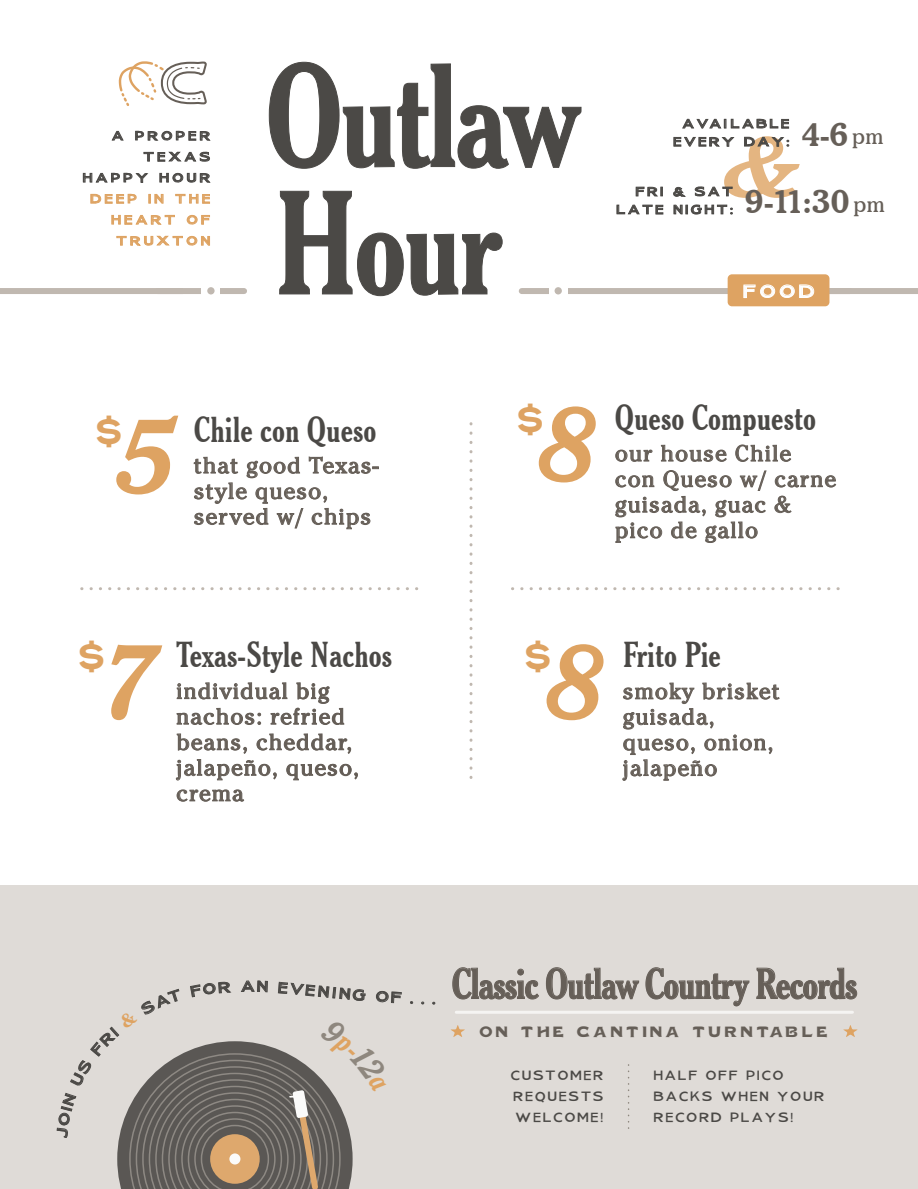
<style>
.page{position:relative;width:918px;height:1189px;background:#fff}
.page>*{position:absolute;margin:0;border:0;box-sizing:border-box;transform-origin:0 0}
.t1{font:700 condensed 142.2px/127.2px "Cheltenham BT";letter-spacing:-.025em;color:#4b4946}
.t2{font:108.6px "Cheltenham BT Bold Italic Headline";color:#dea362}
.t3{font:81px "Cheltenham BT Bold Italic Headline";color:#dea362;scale:1.2 1}
.t4{font:700 condensed 42px "Cheltenham BT";letter-spacing:-.025em;color:#665f58}
.t5{font:700 41.4px "Henderson Sans Basic";color:#dea362}
.t6{font:700 condensed 35.1px "Cheltenham BT";color:#4b4946}
.t7{font:700 33.9px "Cheltenham BT";color:#665f58}
.t8{font:22.5px/25.5px "Cheltenham Std";letter-spacing:.05em;color:#665f58}
.t9{font:18px "KHEGYPTIANUPPER Regular";color:#fff;scale:1.2 1}
.t10{font:15px "KHJOCKOBOLD Regular";letter-spacing:.2em;color:#665f58}
.t11{font:15px "KHEGYPTIANUPPER Regular";color:#4b4946;scale:1.2 1}
.t12{font:13.5px/21px "KHEGYPTIANUPPER Regular";letter-spacing:.1em;color:#4b4946;text-align:justify;scale:1.1 1}
.t13{font:12.6px/18px "KHEGYPTIANUPPER Regular";letter-spacing:.15em;color:#4b4946;text-align:right;scale:1.2 1}
.t14{font:12.6px/21px "KHEGYPTIANUPPER Regular";letter-spacing:.2em;color:#dea362;text-align:right;scale:1.2 1}
.t15{font:12.6px/21px "KHEGYPTIANUPPER Regular";letter-spacing:.2em;color:#4b4946;text-align:right;scale:1.2 1}
.s1{font-family:"Myriad Pro"}
.s2{font-weight:400;font-size:27px}
.s3{font-family:"KHWHISKEYBLOCK Regular"}
</style>
<div class="page">
<svg style="left:268px;top:61px;width:314px;height:108px"></svg>
<svg style="left:279px;top:190px;width:224px;height:106px"></svg>
<div style="left:522px;top:288px;width:328px;height:6px;background:#c0b8b0"></div>
<div style="left:787px;top:288px;width:131px;height:6px;background:#c0b8b0"></div>
<div style="left:158px;top:288px;width:86px;height:6px;background:#c0b8b0"></div>
<div style="left:0;top:288px;width:183px;height:6px;background:#c0b8b0"></div>
<div style="left:202px;top:277px;width:18px;height:28px;background:#fff"></div>
<div style="left:207px;top:287px;width:8px;height:7px;background:#c0b8b0;border-radius:50%"></div>
<div style="left:549px;top:277px;width:18px;height:28px;background:#fff"></div>
<div style="left:555px;top:287px;width:7px;height:7px;background:#c0b8b0;border-radius:50%"></div>
<svg style="left:118px;top:61px;width:89px;height:45px"></svg>
<svg style="left:112px;top:130px;width:11px;height:10px"></svg>
<svg style="left:135px;top:131px;width:75px;height:10px"></svg>
<svg style="left:144px;top:151px;width:66px;height:11px"></svg>
<svg style="left:83px;top:172px;width:65px;height:11px"></svg>
<svg style="left:160px;top:173px;width:50px;height:10px"></svg>
<svg style="left:91px;top:194px;width:45px;height:10px"></svg>
<svg style="left:149px;top:194px;width:14px;height:9px"></svg>
<svg style="left:175px;top:194px;width:35px;height:10px"></svg>
<svg style="left:112px;top:214px;width:63px;height:11px"></svg>
<svg style="left:186px;top:215px;width:24px;height:10px"></svg>
<svg style="left:117px;top:236px;width:93px;height:10px"></svg>
<svg style="left:682px;top:118px;width:107px;height:10px"></svg>
<svg style="left:674px;top:137px;width:60px;height:10px"></svg>
<svg style="left:744px;top:136px;width:45px;height:11px"></svg>
<svg style="left:636px;top:187px;width:27px;height:9px"></svg>
<svg style="left:673px;top:187px;width:12px;height:10px"></svg>
<svg style="left:695px;top:186px;width:37px;height:10px"></svg>
<svg style="left:617px;top:204px;width:46px;height:10px"></svg>
<svg style="left:674px;top:204px;width:59px;height:10px"></svg>
<div style="left:728px;top:274px;width:101px;height:32px;background:#dea362;border-radius:4px"></div>
<svg style="left:744px;top:284px;width:70px;height:14px"></svg>
<div style="left:0;top:885px;width:918px;height:303px;background:#dfdbd7"></div>
<svg style="left:453px;top:967px;width:86px;height:32px"></svg>
<svg style="left:546px;top:967px;width:93px;height:32px"></svg>
<svg style="left:646px;top:967px;width:103px;height:39px"></svg>
<svg style="left:757px;top:967px;width:100px;height:32px"></svg>
<hr style="left:456px;top:1010px;width:396px;height:3px;background:#fff">
<svg style="left:843px;top:1025px;width:15px;height:12px"></svg>
<svg style="left:451px;top:1025px;width:14px;height:12px"></svg>
<svg style="left:628px;top:1064px;width:1px;height:64px"></svg>
<svg style="left:194px;top:457px;width:185px;height:72px"></svg>
<svg style="left:616px;top:450px;width:36px;height:11px"></svg>
<svg style="left:661px;top:445px;width:65px;height:16px"></svg>
<svg style="left:736px;top:445px;width:55px;height:16px"></svg>
<svg style="left:775px;top:475px;width:61px;height:12px"></svg>
<svg style="left:775px;top:496px;width:16px;height:17px"></svg>
<svg style="left:616px;top:470px;width:150px;height:72px"></svg>
<svg style="left:177px;top:682px;width:167px;height:42px"></svg>
<svg style="left:177px;top:733px;width:70px;height:20px"></svg>
<svg style="left:257px;top:733px;width:94px;height:20px"></svg>
<svg style="left:176px;top:759px;width:100px;height:21px"></svg>
<svg style="left:287px;top:764px;width:71px;height:16px"></svg>
<svg style="left:177px;top:789px;width:67px;height:12px"></svg>
<svg style="left:623px;top:683px;width:156px;height:97px"></svg>
<svg style="left:470px;top:424px;width:3px;height:355px"></svg>
<svg style="left:511px;top:587px;width:327px;height:3px"></svg>
<svg style="left:81px;top:587px;width:336px;height:3px"></svg>
<svg style="left:421px;top:1001px;width:14px;height:3px"></svg>
<svg style="left:57px;top:980px;width:345px;height:208px"></svg>
<p class="t15" style="left:83px;top:123px;width:108px">A PROPER<br>TEXAS<br>HAPPY HOUR</p>
<p class="t14" style="left:90px;top:186px;width:102px">DEEP IN THE<br>HEART OF<br>TRUXTON</p>
<h1 class="t1" style="left:265px;top:51px;width:316px">Outlaw<br>Hour</h1>
<p class="t13" style="left:673px;top:113px;width:98px">AVAILABLE<br>EVERY DAY<span class="s1">:</span></p>
<h3 class="t7" style="left:801px;top:112px;width:84px">4-6<span class="s2">pm</span></h3>
<p class="t13" style="left:616px;top:181px;width:99px">FRI <span class="s3">&amp;</span> SAT<br>LATE NIGHT<span class="s1">:</span></p>
<h3 class="t7" style="left:745px;top:180px;width:142px">9-11:30<span class="s2">pm</span></h3>
<h3 class="t3" style="left:727px;top:119px;width:66px">&amp;</h3>
<p class="t9" style="left:743px;top:278px;width:61px">FOOD</p>
<h3 class="t5" style="left:516px;top:392px;width:30px">$</h3>
<h2 class="t2" style="left:119px;top:389px;width:61px">5</h2>
<h3 class="t6" style="left:615px;top:396px;width:203px">Queso Compuesto</h3>
<h2 class="t2" style="left:540px;top:377px;width:61px">8</h2>
<h3 class="t5" style="left:95px;top:404px;width:30px">$</h3>
<h3 class="t6" style="left:194px;top:408px;width:184px">Chile con Queso</h3>
<p class="t8" style="left:194px;top:452px;width:186px">that good Texas&shy;style queso, served w/ chips</p>
<p class="t8" style="left:615px;top:440px;width:223px">our house Chile con Queso w/ carne guisada, guac &amp; pico de gallo</p>
<h3 class="t5" style="left:77px;top:630px;width:30px">$</h3>
<h2 class="t2" style="left:102px;top:614px;width:61px">7</h2>
<h3 class="t6" style="left:623px;top:633px;width:100px">Frito Pie</h3>
<h3 class="t5" style="left:524px;top:630px;width:30px">$</h3>
<h3 class="t6" style="left:176px;top:633px;width:217px">Texas-Style Nachos</h3>
<p class="t8" style="left:176px;top:678px;width:184px">individual big nachos: refried beans, cheddar, jalapeño, queso, crema</p>
<h2 class="t2" style="left:548px;top:614px;width:61px">8</h2>
<p class="t8" style="left:623px;top:678px;width:158px">smoky brisket guisada, queso, onion, jalapeño</p>
<p class="t11" style="left:291px;top:977px;width:40px;rotate:6deg">VENI</p>
<h3 class="t4" style="left:452px;top:958px;width:407px">Classic Outlaw Country Records</h3>
<p class="t10" style="left:479px;top:1023px;width:350px">ON THE CANTINA TURNTABLE</p>
<p class="t12" style="left:511px;top:1062px;width:86px">CUSTOMER REQUESTS WELCOME<span class="s1">!</span></p>
<p class="t12" style="left:653px;top:1062px;width:157px;text-align:left">HALF OFF PICO<br>BACKS WHEN YOUR<br>RECORD PLAYS<span class="s1">!</span></p>
</div>
